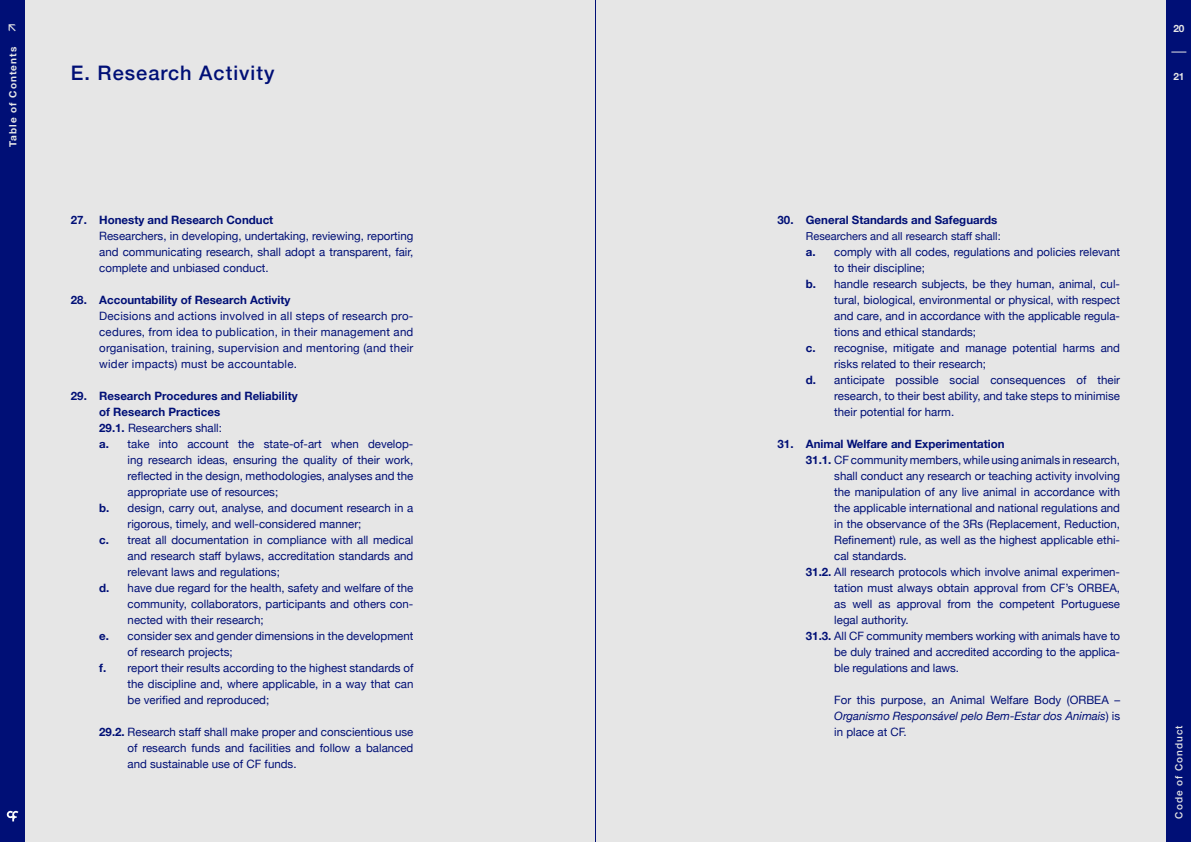
<style>
.page{position:relative;width:1191px;height:842px;background:#e6e6e6}
.page>*{position:absolute;margin:0;border:0;box-sizing:border-box;transform-origin:0 0}
.t1{font:500 20px "Helvetica Neue";letter-spacing:.05em;color:#000f76}
.t2{font:11.5px/16px "Helvetica Neue";color:#000f76;text-align:justify}
.t3{font:700 11.5px "Helvetica Neue";color:#000f76}
.t4{font:11px "Helvetica Neue";color:#000f76}
.t5{font:700 10px "Helvetica Neue";letter-spacing:.1em;color:#e6e6e6}
.t6{font:500 10px "Helvetica Neue";letter-spacing:.1em;color:#e6e6e6}
.s1{font-weight:700}
.s2{font-style:italic}
</style>
<div class="page">
<div style="left:0;top:0;width:25px;height:842px;background:#000f76"></div>
<svg style="left:7px;top:811px;width:11px;height:10px"></svg>
<div style="left:1166px;top:0;width:25px;height:842px;background:#000f76"></div>
<svg style="left:1171px;top:52px;width:15px;height:1px"></svg>
<hr style="left:595px;top:0;width:1px;height:842px;background:#000f76">
<p class="t5" style="left:5px;top:147px;width:101px;rotate:-90deg">Table of Contents</p>
<h1 class="t1" style="left:71px;top:57px;width:205px">E. Research Activity</h1>
<p class="t3" style="left:71px;top:211px;width:204px">27. Honesty and Research Conduct</p>
<p class="t2" style="left:99px;top:229px;width:316px">Researchers, in developing, undertaking, reviewing, reporting and communicating research, shall adopt a transparent, fair, complete and unbiased conduct.</p>
<p class="t3" style="left:71px;top:291px;width:221px">28. Accountability of Research Activity</p>
<p class="t2" style="left:99px;top:309px;width:316px">Decisions and actions involved in all steps of research pro&shy;cedures, from idea to publication, in their management and organisation, training, supervision and mentoring (and their wider impacts) must be accountable.</p>
<p class="t3" style="left:71px;top:387px;width:228px">29. Research Procedures and Reliability</p>
<p class="t3" style="left:99px;top:403px;width:122px">of Research Practices</p>
<p class="t2" style="left:99px;top:421px;width:124px"><span class="s1">29.1.</span> Researchers shall:</p>
<p class="t2" style="left:99px;top:437px;width:316px"><span class="s1">a.</span> take into account the state-of-art when develop-</p>
<p class="t2" style="left:128px;top:453px;width:287px">ing research ideas, ensuring the quality of their work,</p>
<p class="t2" style="left:128px;top:469px;width:287px">reflected in the design, methodologies, analyses and the</p>
<p class="t2" style="left:128px;top:485px;width:152px">appropriate use of resources;</p>
<p class="t2" style="left:99px;top:501px;width:316px"><span class="s1">b.</span> design, carry out, analyse, and document research in a</p>
<p class="t2" style="left:128px;top:517px;width:235px">rigorous, timely, and well-considered manner;</p>
<p class="t2" style="left:99px;top:533px;width:316px"><span class="s1">c.</span> treat all documentation in compliance with all medical</p>
<p class="t2" style="left:128px;top:549px;width:287px">and research staff bylaws, accreditation standards and</p>
<p class="t2" style="left:128px;top:565px;width:154px">relevant laws and regulations;</p>
<p class="t2" style="left:99px;top:581px;width:316px"><span class="s1">d.</span> have due regard for the health, safety and welfare of the</p>
<p class="t2" style="left:128px;top:597px;width:287px">community, collaborators, participants and others con-</p>
<p class="t2" style="left:128px;top:613px;width:138px">nected with their research;</p>
<p class="t2" style="left:99px;top:629px;width:316px"><span class="s1">e.</span> consider sex and gender dimensions in the development</p>
<p class="t2" style="left:128px;top:645px;width:107px">of research projects;</p>
<p class="t2" style="left:99px;top:660px;width:316px"><span class="s1">f.</span> report their results according to the highest standards of</p>
<p class="t2" style="left:128px;top:676px;width:287px">the discipline and, where applicable, in a way that can</p>
<p class="t2" style="left:128px;top:692px;width:143px">be verified and reproduced;</p>
<p class="t2" style="left:128px;top:724px;width:287px;text-indent:-28px"><span class="s1">29.2.</span> Research staff shall make proper and conscientious use of research funds and facilities and follow a balanced and sustainable use of CF funds.</p>
<p class="t5" style="left:1173px;top:21px;width:13px">20</p>
<p class="t5" style="left:1173px;top:69px;width:13px">21</p>
<p class="t3" style="left:777px;top:211px;width:221px">30. General Standards and Safeguards</p>
<p class="t4" style="left:806px;top:228px;width:196px">Researchers and all research staff shall:</p>
<p class="t2" style="left:806px;top:245px;width:316px"><span class="s1">a.</span> comply with all codes, regulations and policies relevant</p>
<p class="t2" style="left:834px;top:261px;width:92px">to their discipline;</p>
<p class="t2" style="left:806px;top:277px;width:316px"><span class="s1">b.</span> handle research subjects, be they human, animal, cul-</p>
<p class="t2" style="left:834px;top:293px;width:287px">tural, biological, environmental or physical, with respect</p>
<p class="t2" style="left:834px;top:309px;width:287px">and care, and in accordance with the applicable regula-</p>
<p class="t2" style="left:834px;top:325px;width:143px">tions and ethical standards;</p>
<p class="t2" style="left:806px;top:341px;width:316px"><span class="s1">c.</span> recognise, mitigate and manage potential harms and</p>
<p class="t2" style="left:834px;top:357px;width:153px">risks related to their research;</p>
<p class="t2" style="left:806px;top:373px;width:316px"><span class="s1">d.</span> anticipate possible social consequences of their</p>
<p class="t2" style="left:834px;top:389px;width:287px">research, to their best ability, and take steps to minimise</p>
<p class="t2" style="left:834px;top:405px;width:121px">their potential for harm.</p>
<p class="t3" style="left:777px;top:435px;width:229px">31. Animal Welfare and Experimentation</p>
<p class="t2" style="left:806px;top:453px;width:316px"><span class="s1">31.1.</span> CF community members, while using animals in research,</p>
<p class="t2" style="left:834px;top:469px;width:287px">shall conduct any research or teaching activity involving</p>
<p class="t2" style="left:834px;top:485px;width:287px">the manipulation of any live animal in accordance with</p>
<p class="t2" style="left:834px;top:501px;width:287px">the applicable international and national regulations and</p>
<p class="t2" style="left:834px;top:517px;width:287px">in the observance of the 3Rs (Replacement, Reduction,</p>
<p class="t2" style="left:834px;top:533px;width:287px">Refinement) rule, as well as the highest applicable ethi-</p>
<p class="t2" style="left:834px;top:549px;width:74px">cal standards.</p>
<p class="t2" style="left:806px;top:565px;width:316px"><span class="s1">31.2.</span> All research protocols which involve animal experimen-</p>
<p class="t2" style="left:834px;top:581px;width:287px">tation must always obtain approval from CF’s ORBEA,</p>
<p class="t2" style="left:834px;top:597px;width:287px">as well as approval from the competent Portuguese</p>
<p class="t2" style="left:834px;top:613px;width:76px">legal authority.</p>
<p class="t2" style="left:806px;top:629px;width:316px"><span class="s1">31.3.</span> All CF community members working with animals have to</p>
<p class="t2" style="left:834px;top:644px;width:287px">be duly trained and accredited according to the applica-</p>
<p class="t2" style="left:834px;top:660px;width:126px">ble regulations and laws.</p>
<p class="t2" style="left:834px;top:692px;width:287px">For this purpose, an Animal Welfare Body (ORBEA – <span class="s2">Organismo Responsável pelo Bem-Estar dos Animais</span>) is in place at CF.</p>
<p class="t6" style="left:1170px;top:819px;width:95px;rotate:-90deg">Code of Conduct</p>
</div>
